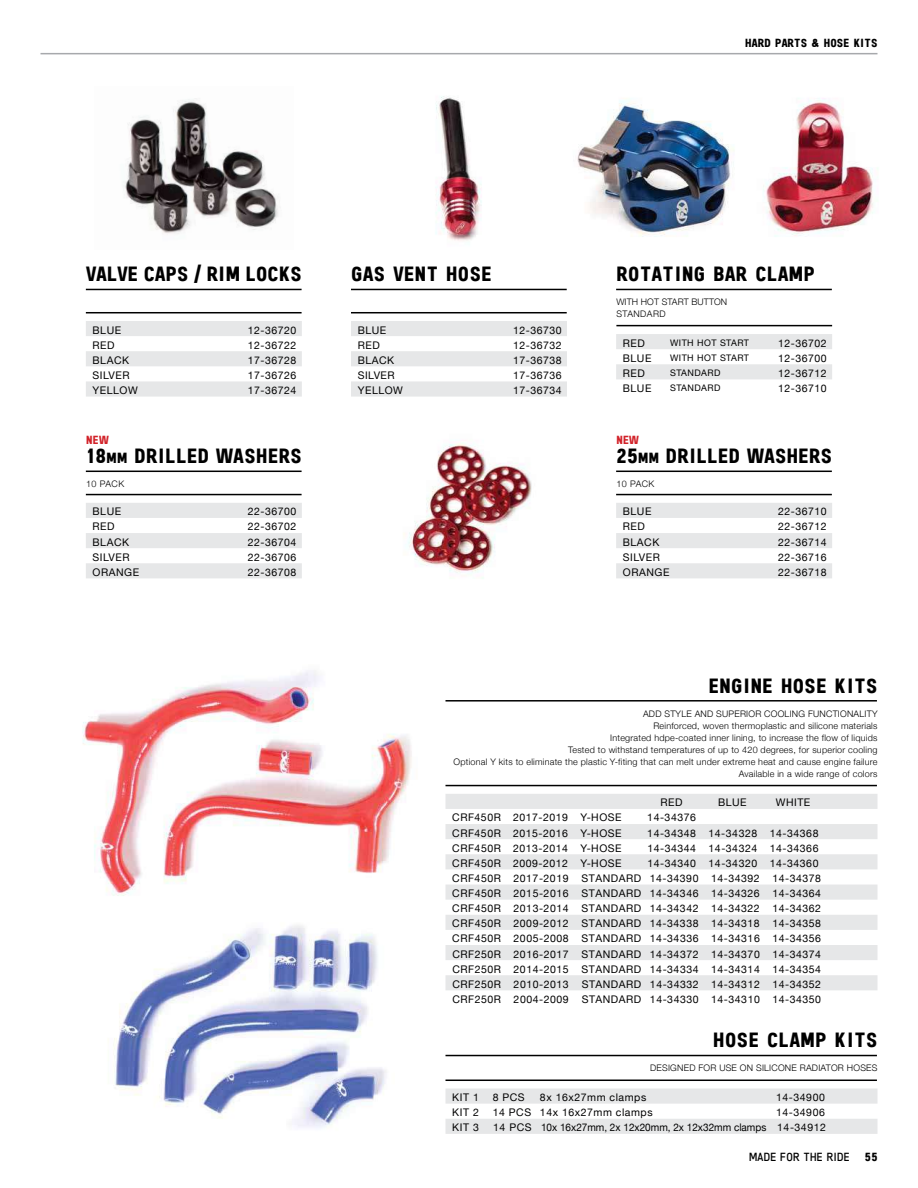
<style>
.page{position:relative;width:918px;height:1188px;background:#fff}
.page>*{position:absolute;margin:0;border:0;box-sizing:border-box;transform-origin:0 0}
.t1{font:700 21px "Freeroad";letter-spacing:.025em;color:#000}
.t2{font:700 12px "Freeroad";letter-spacing:.01em;color:#000}
.t3{font:12px "Freeroad";letter-spacing:.02em;color:#000}
.t4{font:700 12px "Freeroad";letter-spacing:.025em;color:#d2232a}
.t5{font:10.5px/15.1px "Helvetica Neue";letter-spacing:.05em;color:#000}
.t6{font:10.5px "Helvetica Neue";color:#000}
.t7{font:300 9px/12px "Helvetica Neue";letter-spacing:.025em;color:#000}
.t8{font:9px "Helvetica Neue";letter-spacing:.05em;color:#000}
.s1{font-size:15px}
</style>
<div class="page">
<hr style="left:40px;top:53px;width:838px;height:1px;background:#a7a9ac">
<svg style="left:616px;top:334px;width:216px;height:45px"></svg>
<hr style="left:616px;top:289px;width:216px;height:1px;background:#000">
<hr style="left:616px;top:325px;width:216px;height:1px;background:#000">
<svg style="left:351px;top:321px;width:216px;height:76px"></svg>
<hr style="left:351px;top:289px;width:216px;height:1px;background:#000">
<hr style="left:351px;top:312px;width:216px;height:1px;background:#000">
<svg style="left:86px;top:321px;width:216px;height:76px"></svg>
<hr style="left:86px;top:289px;width:216px;height:1px;background:#000">
<hr style="left:86px;top:312px;width:216px;height:1px;background:#000">
<img style="left:435px;top:96px;width:47px;height:145px">
<img style="left:123px;top:98px;width:155px;height:136px">
<img style="left:577px;top:98px;width:301px;height:139px">
<svg style="left:446px;top:1089px;width:432px;height:45px"></svg>
<hr style="left:446px;top:1055px;width:431px;height:1px;background:#000">
<hr style="left:446px;top:1080px;width:431px;height:1px;background:#000">
<img style="left:113px;top:925px;width:273px;height:203px">
<img style="left:83px;top:671px;width:329px;height:225px">
<img style="left:403px;top:443px;width:129px;height:136px">
<svg style="left:446px;top:794px;width:432px;height:196px;fill:#e6e7e8"></svg>
<hr style="left:446px;top:700px;width:431px;height:2px;background:#000">
<hr style="left:446px;top:785px;width:431px;height:1px;background:#000">
<svg style="left:86px;top:503px;width:216px;height:75px"></svg>
<hr style="left:86px;top:471px;width:216px;height:1px;background:#000">
<hr style="left:86px;top:494px;width:216px;height:1px;background:#000">
<svg style="left:616px;top:503px;width:216px;height:75px"></svg>
<hr style="left:616px;top:471px;width:216px;height:1px;background:#000">
<hr style="left:616px;top:494px;width:216px;height:1px;background:#000">
<p class="t2" style="left:745px;top:36px;width:134px">HARD PARTS &amp; HOSE KITS</p>
<h1 class="t1" style="left:86px;top:262px;width:217px">VALVE CAPS / RIM LOCKS</h1>
<p class="t5" style="left:93px;top:323px;width:30px">BLUE</p>
<p class="t5" style="left:248px;top:323px;width:50px">12-36720</p>
<p class="t5" style="left:93px;top:338px;width:24px">RED</p>
<p class="t5" style="left:248px;top:338px;width:50px">12-36722</p>
<p class="t5" style="left:93px;top:353px;width:38px">BLACK</p>
<p class="t5" style="left:248px;top:353px;width:50px">17-36728</p>
<p class="t5" style="left:93px;top:368px;width:39px">SILVER</p>
<p class="t5" style="left:248px;top:368px;width:50px">17-36726</p>
<p class="t5" style="left:93px;top:383px;width:47px">YELLOW</p>
<p class="t5" style="left:248px;top:383px;width:50px">17-36724</p>
<p class="t4" style="left:86px;top:432px;width:24px">NEW</p>
<h1 class="t1" style="left:86px;top:444px;width:217px">18<span class="s1">MM</span> DRILLED WASHERS</h1>
<p class="t7" style="left:86px;top:477px;width:40px">10 PACK</p>
<p class="t5" style="left:93px;top:505px;width:30px">BLUE</p>
<p class="t5" style="left:248px;top:505px;width:50px">22-36700</p>
<p class="t5" style="left:93px;top:520px;width:24px">RED</p>
<p class="t5" style="left:248px;top:520px;width:50px">22-36702</p>
<p class="t5" style="left:93px;top:535px;width:38px">BLACK</p>
<p class="t5" style="left:248px;top:535px;width:50px">22-36704</p>
<p class="t5" style="left:93px;top:550px;width:39px">SILVER</p>
<p class="t5" style="left:248px;top:550px;width:50px">22-36706</p>
<p class="t5" style="left:93px;top:565px;width:48px">ORANGE</p>
<p class="t5" style="left:248px;top:565px;width:50px">22-36708</p>
<h1 class="t1" style="left:351px;top:262px;width:142px">GAS VENT HOSE</h1>
<p class="t5" style="left:358px;top:323px;width:30px">BLUE</p>
<p class="t5" style="left:513px;top:323px;width:50px">12-36730</p>
<p class="t5" style="left:358px;top:338px;width:24px">RED</p>
<p class="t5" style="left:513px;top:338px;width:50px">12-36732</p>
<p class="t5" style="left:358px;top:353px;width:38px">BLACK</p>
<p class="t5" style="left:513px;top:353px;width:50px">17-36738</p>
<p class="t5" style="left:358px;top:368px;width:39px">SILVER</p>
<p class="t5" style="left:513px;top:368px;width:50px">17-36736</p>
<p class="t5" style="left:358px;top:383px;width:47px">YELLOW</p>
<p class="t5" style="left:513px;top:383px;width:50px">17-36734</p>
<h1 class="t1" style="left:616px;top:262px;width:200px">ROTATING BAR CLAMP</h1>
<p class="t7" style="left:616px;top:295px;width:112px">WITH HOT START BUTTON<br>STANDARD</p>
<p class="t5" style="left:623px;top:336px;width:24px">RED</p>
<p class="t8" style="left:670px;top:336px;width:80px">WITH HOT START</p>
<p class="t5" style="left:778px;top:336px;width:50px">12-36702</p>
<p class="t5" style="left:623px;top:351px;width:30px">BLUE</p>
<p class="t8" style="left:670px;top:351px;width:80px">WITH HOT START</p>
<p class="t5" style="left:778px;top:351px;width:50px">12-36700</p>
<p class="t5" style="left:623px;top:366px;width:24px">RED</p>
<p class="t8" style="left:670px;top:366px;width:52px">STANDARD</p>
<p class="t5" style="left:778px;top:366px;width:50px">12-36712</p>
<p class="t5" style="left:623px;top:381px;width:30px">BLUE</p>
<p class="t8" style="left:670px;top:382px;width:52px">STANDARD</p>
<p class="t5" style="left:778px;top:381px;width:50px">12-36710</p>
<p class="t4" style="left:616px;top:432px;width:24px">NEW</p>
<h1 class="t1" style="left:616px;top:444px;width:217px">25<span class="s1">MM</span> DRILLED WASHERS</h1>
<p class="t7" style="left:616px;top:477px;width:40px">10 PACK</p>
<p class="t5" style="left:623px;top:505px;width:30px">BLUE</p>
<p class="t5" style="left:778px;top:505px;width:50px">22-36710</p>
<p class="t5" style="left:623px;top:520px;width:24px">RED</p>
<p class="t5" style="left:778px;top:520px;width:50px">22-36712</p>
<p class="t5" style="left:623px;top:535px;width:38px">BLACK</p>
<p class="t5" style="left:778px;top:535px;width:50px">22-36714</p>
<p class="t5" style="left:623px;top:550px;width:39px">SILVER</p>
<p class="t5" style="left:778px;top:550px;width:50px">22-36716</p>
<p class="t5" style="left:623px;top:565px;width:48px">ORANGE</p>
<p class="t5" style="left:778px;top:565px;width:50px">22-36718</p>
<h1 class="t1" style="left:709px;top:673px;width:170px">ENGINE HOSE KITS</h1>
<p class="t7" style="left:454px;top:707px;width:425px;text-align:right">ADD STYLE AND SUPERIOR COOLING FUNCTIONALITY<br>Reinforced, woven thermoplastic and silicone materials<br>Integrated hdpe-coated inner lining, to increase the flow of liquids<br>Tested to withstand temperatures of up to 420 degrees, for superior cooling<br>Optional Y kits to eliminate the plastic Y-fiting that can melt under extreme heat and cause engine failure Available in a wide range of colors</p>
<p class="t5" style="left:661px;top:796px;width:24px">RED</p>
<p class="t5" style="left:718px;top:796px;width:30px">BLUE</p>
<p class="t5" style="left:776px;top:796px;width:36px">WHITE</p>
<p class="t5" style="left:452px;top:811px;width:171px">CRF450R 2017-2019 Y-HOSE</p>
<p class="t5" style="left:647px;top:811px;width:50px">14-34376</p>
<p class="t5" style="left:452px;top:826px;width:171px">CRF450R 2015-2016 Y-HOSE</p>
<p class="t5" style="left:647px;top:826px;width:173px">14-34348 14-34328 14-34368</p>
<p class="t5" style="left:452px;top:841px;width:171px">CRF450R 2013-2014 Y-HOSE</p>
<p class="t5" style="left:647px;top:841px;width:173px">14-34344 14-34324 14-34366</p>
<p class="t5" style="left:452px;top:856px;width:171px">CRF450R 2009-2012 Y-HOSE</p>
<p class="t5" style="left:452px;top:856px;width:370px;text-indent:195px">14-34340 14-34320 14-34360<br>CRF450R 2017-2019 STANDARD 14-34390 14-34392 14-34378<br>CRF450R 2015-2016 STANDARD 14-34346 14-34326 14-34364<br>CRF450R 2013-2014 STANDARD 14-34342 14-34322 14-34362<br>CRF450R 2009-2012 STANDARD 14-34338 14-34318 14-34358<br>CRF450R 2005-2008 STANDARD 14-34336 14-34316 14-34356<br>CRF250R 2016-2017 STANDARD 14-34372 14-34370 14-34374<br>CRF250R 2014-2015 STANDARD 14-34334 14-34314 14-34354<br>CRF250R 2010-2013 STANDARD 14-34332 14-34312 14-34352<br>CRF250R 2004-2009 STANDARD 14-34330 14-34310 14-34350</p>
<h1 class="t1" style="left:713px;top:1028px;width:166px">HOSE CLAMP KITS</h1>
<p class="t7" style="left:650px;top:1061px;width:229px">DESIGNED FOR USE ON SILICONE RADIATOR HOSES</p>
<p class="t5" style="left:452px;top:1090px;width:28px">KIT 1</p>
<p class="t5" style="left:493px;top:1090px;width:34px">8 PCS</p>
<p class="t5" style="left:540px;top:1090px;width:108px">8x 16x27mm clamps</p>
<p class="t5" style="left:776px;top:1090px;width:50px">14-34900</p>
<p class="t5" style="left:452px;top:1105px;width:28px">KIT 2</p>
<p class="t5" style="left:493px;top:1105px;width:161px">14 PCS 14x 16x27mm clamps</p>
<p class="t5" style="left:776px;top:1105px;width:50px">14-34906</p>
<p class="t5" style="left:452px;top:1121px;width:28px">KIT 3</p>
<p class="t6" style="left:493px;top:1120px;width:334px">14 PCS 10x 16x27mm, 2x 12x20mm, 2x 12x32mm clamps 14-34912</p>
<p class="t3" style="left:749px;top:1150px;width:102px">MADE FOR THE RIDE</p>
<p class="t2" style="left:865px;top:1150px;width:14px">55</p>
</div>
